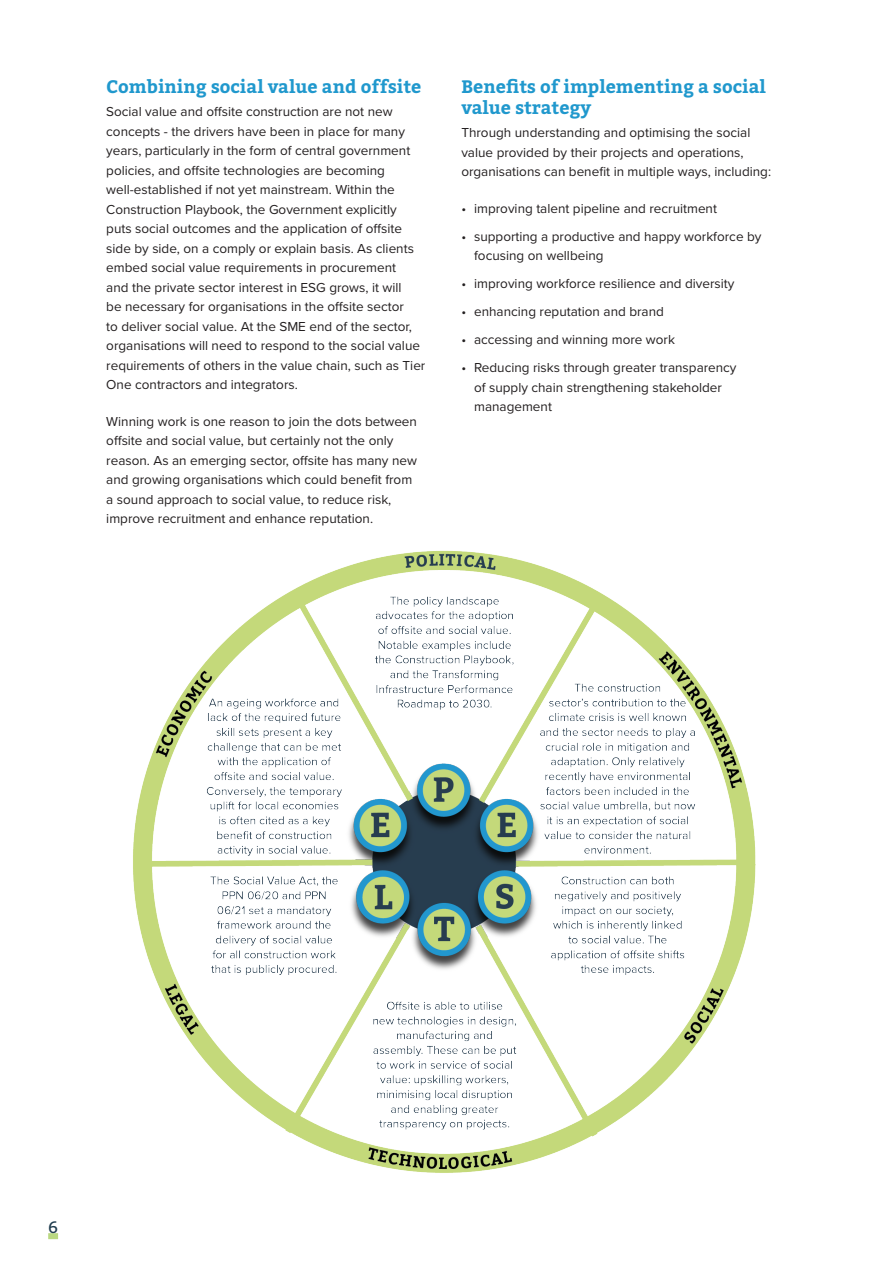
<style>
.page{position:relative;width:893px;height:1263px;background:#fff}
.page>*{position:absolute;margin:0;border:0;box-sizing:border-box;transform-origin:0 0}
.Heading_1{font:700 18px/21px "Bitter";color:#2098cd}
.t1{font:16.5px "Bitter";color:#1e3b4d}
.Body_Text{font:13.5px/19.5px "Proxima Nova";color:#231f20}
</style>
<div class="page">
<div style="left:48px;top:1233px;width:10px;height:6px;background:#b9d881"></div>
<img style="left:133px;top:550px;width:623px;height:623px">
<p class="Heading_1" style="left:106px;top:76px;width:317px">Combining social value and offsite</p>
<p class="Body_Text" style="left:106px;top:102px;width:321px">Social value and offsite construction are not new concepts - the drivers have been in place for many years, particularly in the form of central government policies, and offsite technologies are becoming well-established if not yet mainstream. Within the Construction Playbook, the Government explicitly puts social outcomes and the application of offsite side by side, on a comply or explain basis. As clients embed social value requirements in procurement<br>and the private sector interest in ESG grows, it will<br>be necessary for organisations in the offsite sector<br>to deliver social value. At the SME end of the sector, organisations will need to respond to the social value requirements of others in the value chain, such as Tier One contractors and integrators.</p>
<p class="Body_Text" style="left:106px;top:411px;width:312px">Winning work is one reason to join the dots between offsite and social value, but certainly not the only reason. As an emerging sector, offsite has many new and growing organisations which could benefit from a sound approach to social value, to reduce risk, improve recruitment and enhance reputation.</p>
<p class="Heading_1" style="left:461px;top:76px;width:306px">Benefits of implementing a social value strategy</p>
<p class="Body_Text" style="left:461px;top:123px;width:311px">Through understanding and optimising the social value provided by their projects and operations, organisations can benefit in multiple ways, including:</p>
<p class="Body_Text" style="left:461px;top:198px;width:257px">• improving talent pipeline and recruitment</p>
<p class="Body_Text" style="left:474px;top:226px;width:289px;text-indent:-13px">• supporting a productive and happy workforce by focusing on wellbeing</p>
<p class="Body_Text" style="left:461px;top:274px;width:275px">• improving workforce resilience and diversity</p>
<p class="Body_Text" style="left:461px;top:302px;width:204px">• enhancing reputation and brand</p>
<p class="Body_Text" style="left:461px;top:330px;width:215px">• accessing and winning more work</p>
<p class="Body_Text" style="left:474px;top:358px;width:264px;text-indent:-13px">• Reducing risks through greater transparency of supply chain strengthening stakeholder management</p>
<p class="t1" style="left:48px;top:1217px;width:11px">6</p>
</div>
